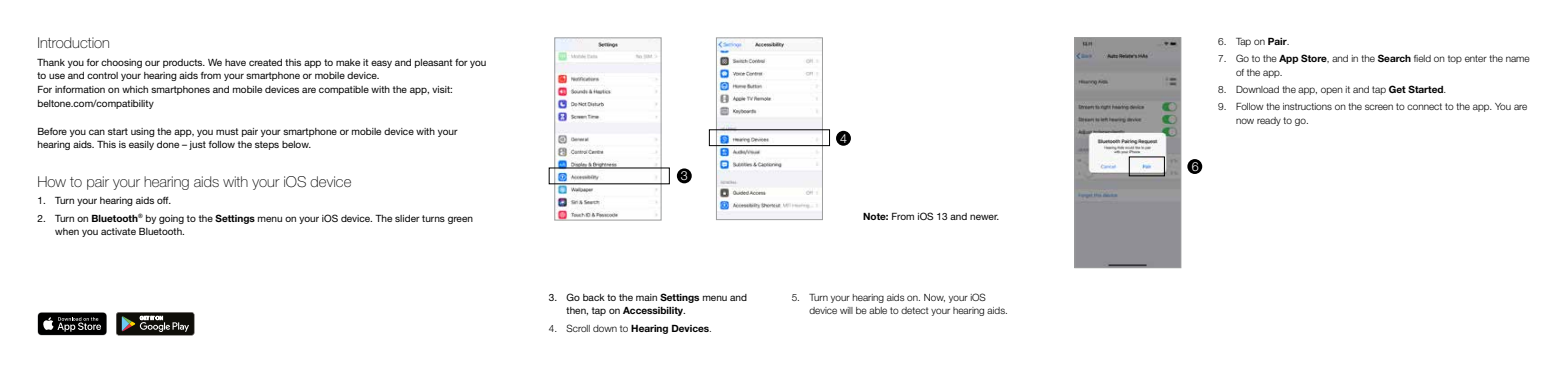
<style>
.page{position:relative;width:1567px;height:373px;background:#fff}
.page>*{position:absolute;margin:0;border:0;box-sizing:border-box;transform-origin:0 0}
.t1{font:100 15px "Helvetica Neue LT Pro";color:#000}
.t2{font:300 12.5px "Helvetica Neue LT Pro";color:#fff}
.t3{font:10px/13.8px "Helvetica Neue LT Pro";color:#000}
.t4{font:300 10px/13.8px "Helvetica Neue LT Pro";color:#000}
.s1{font-weight:700}
</style>
<div class="page">
<svg style="left:116px;top:312px;width:78px;height:23px;background:#3b3b36"></svg>
<svg style="left:37px;top:312px;width:70px;height:23px;background:#333"></svg>
<img style="left:556px;top:40px;width:103px;height:178px">
<div style="left:554px;top:38px;width:107px;height:182px;border:1px solid #9c9d9d"></div>
<img style="left:718px;top:40px;width:102px;height:177px">
<div style="left:716px;top:38px;width:106px;height:181px;border:1px solid #9c9d9d"></div>
<div style="left:709px;top:129px;width:120px;height:17px;border:1px solid #000"></div>
<div style="left:836px;top:130px;width:14px;height:15px;background:#000;border-radius:50%"></div>
<div style="left:677px;top:168px;width:14px;height:15px;background:#000;border-radius:50%"></div>
<img style="left:1076px;top:39px;width:102px;height:226px">
<div style="left:1074px;top:37px;width:106px;height:230px;border:1px solid #9c9d9d"></div>
<div style="left:1128px;top:156px;width:36px;height:20px;border:1px solid #000"></div>
<div style="left:1187px;top:159px;width:15px;height:15px;background:#000;border-radius:50%"></div>
<h1 class="t1" style="left:37px;top:34px;width:74px">Introduction</h1>
<p class="t3" style="left:37px;top:55px;width:450px">Thank you for choosing our products. We have created this app to make it easy and pleasant for you to use and control your hearing aids from your smartphone or mobile device.<br>For information on which smartphones and mobile devices are compatible with the app, visit: beltone.com/compatibility</p>
<p class="t3" style="left:37px;top:124px;width:421px">Before you can start using the app, you must pair your smartphone or mobile device with your hearing aids. This is easily done – just follow the steps below.</p>
<h1 class="t1" style="left:37px;top:173px;width:315px">How to pair your hearing aids with your iOS device</h1>
<p class="t3" style="left:37px;top:193px;width:135px">1. Turn your hearing aids off.</p>
<p class="t3" style="left:55px;top:211px;width:419px;text-indent:-18px">2. Turn on <span class="s1">Bluetooth</span><sup>®</sup> by going to the <span class="s1">Settings</span> menu on your iOS device. The slider turns green when you activate Bluetooth.</p>
<p class="t2" style="left:680px;top:168px;width:8px">3</p>
<p class="t3" style="left:566px;top:289px;width:182px;text-indent:-18px">3. Go back to the main <span class="s1">Settings</span> menu and then, tap on <span class="s1">Accessibility</span>.</p>
<p class="t4" style="left:549px;top:320px;width:165px">4. Scroll down to <span class="s1">Hearing Devices</span>.</p>
<p class="t2" style="left:840px;top:130px;width:8px">4</p>
<p class="t3" style="left:863px;top:209px;width:137px"><span class="s1">Note:</span> From iOS 13 and newer.</p>
<p class="t4" style="left:809px;top:289px;width:200px;text-indent:-18px">5. Turn your hearing aids on. Now, your iOS device will be able to detect your hearing aids.</p>
<p class="t2" style="left:1191px;top:158px;width:8px">6</p>
<p class="t4" style="left:1218px;top:34px;width:73px">6. Tap on <span class="s1">Pair</span>.</p>
<p class="t4" style="left:1235px;top:51px;width:295px;text-indent:-18px">7. Go to the <span class="s1">App Store</span>, and in the <span class="s1">Search</span> field on top enter the name of the app.</p>
<p class="t4" style="left:1218px;top:82px;width:229px">8. Download the app, open it and tap <span class="s1">Get Started</span>.</p>
<p class="t4" style="left:1235px;top:100px;width:293px;text-indent:-18px">9. Follow the instructions on the screen to connect to the app. You are now ready to go.</p>
</div>
